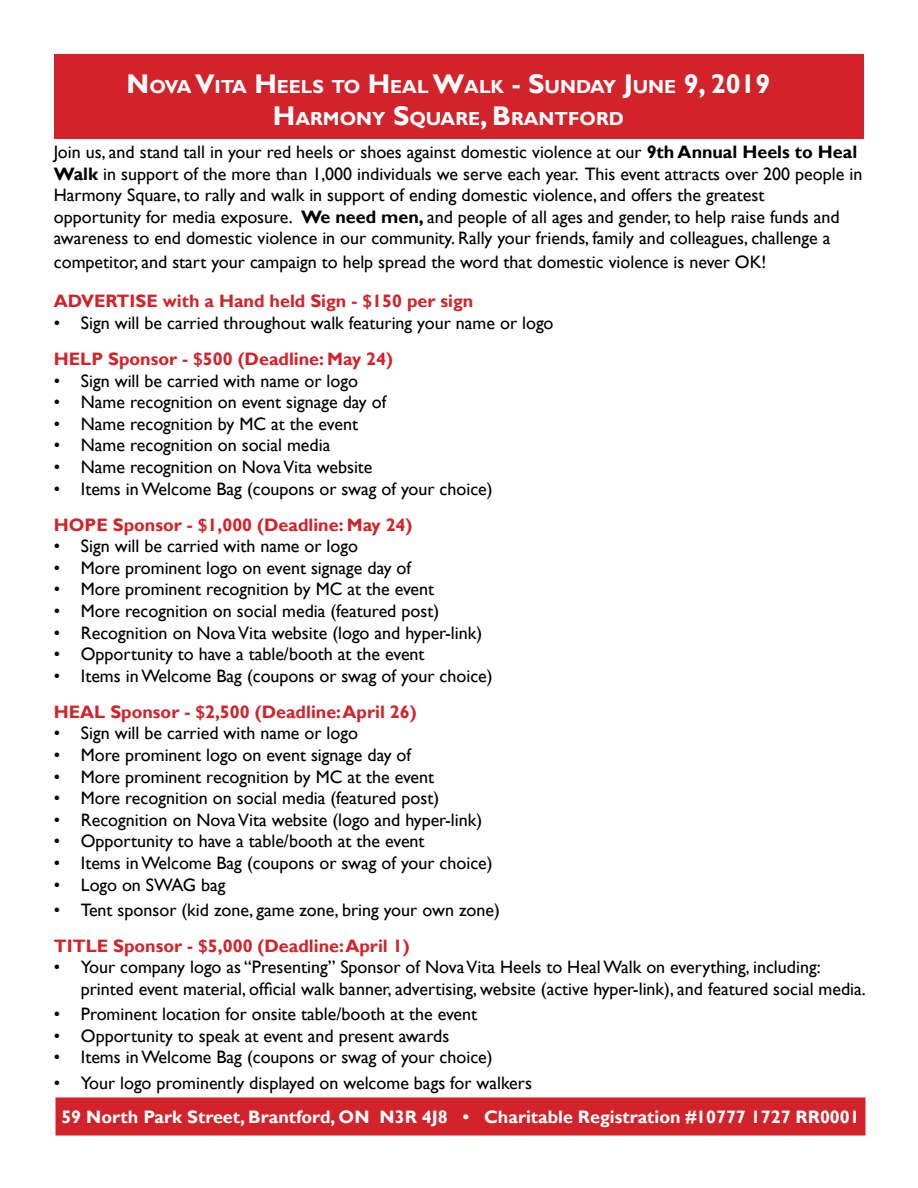
<style>
.page{position:relative;width:918px;height:1188px;background:#fff}
.page>*{position:absolute;margin:0;border:0;box-sizing:border-box;transform-origin:0 0}
.t1{font:700 18.9px/32.4px "Gill Sans";color:#fff;text-align:center}
.t2{font:18px/21.6px "Gill Sans";color:#000}
.t3{font:700 18px "Gill Sans";color:#d2232a}
.t4{font:700 18px "Gill Sans";color:#fff}
.s1{font-size:27px}
.s2{font-weight:700}
</style>
<div class="page">
<div style="left:54px;top:54px;width:810px;height:85px;background:#d2232a"></div>
<div style="left:56px;top:1098px;width:809px;height:37px;background:#d2232a"></div>
<div style="left:56px;top:1097px;width:810px;height:39px;border:2px solid #d2232a"></div>
<p class="t1" style="left:127px;top:71px;width:645px"><span class="s1">N</span> OVA <span class="s1">V</span>ITA <span class="s1">H</span> EELS TO <span class="s1">H</span> EAL <span class="s1">W</span>ALK <span class="s1">- S</span>UNDAY <span class="s1">J</span>UNE <span class="s1">9, 2019<br>H</span>ARMONY <span class="s1">S</span>QUARE<span class="s1">, B</span>RANTFORD</p>
<p class="t2" style="left:54px;top:141px;width:810px">Join us, and stand tall in your red heels or shoes against domestic violence at our <span class="s2">9th Annual Heels to Heal Walk</span> in support of the more than 1,000 individuals we serve each year. This event attracts over 200 people in Harmony Square, to rally and walk in support of ending domestic violence, and offers the greatest<br>opportunity for media exposure. <span class="s2">We need men,</span> and people of all ages and gender, to help raise funds and awareness to end domestic violence in our community. Rally your friends, family and colleagues, challenge a</p>
<p class="t2" style="left:54px;top:251px;width:714px">competitor, and start your campaign to help spread the word that domestic violence is never OK!</p>
<p class="t3" style="left:54px;top:290px;width:421px">ADVERTISE with a Hand held Sign - $150 per sign</p>
<p class="t2" style="left:54px;top:312px;width:501px">• Sign will be carried throughout walk featuring your name or logo</p>
<p class="t3" style="left:54px;top:348px;width:341px">HELP Sponsor - $500 (Deadline: May 24)</p>
<p class="t2" style="left:54px;top:370px;width:306px">• Sign will be carried with name or logo</p>
<p class="t2" style="left:54px;top:392px;width:334px">• Name recognition on event signage day of</p>
<p class="t2" style="left:54px;top:413px;width:306px">• Name recognition by MC at the event</p>
<p class="t2" style="left:54px;top:435px;width:278px">• Name recognition on social media</p>
<p class="t2" style="left:54px;top:456px;width:320px">• Name recognition on Nova Vita website</p>
<p class="t2" style="left:54px;top:478px;width:440px">• Items in Welcome Bag (coupons or swag of your choice)</p>
<p class="t3" style="left:54px;top:514px;width:360px">HOPE Sponsor - $1,000 (Deadline: May 24)</p>
<p class="t2" style="left:54px;top:536px;width:306px">• Sign will be carried with name or logo</p>
<p class="t2" style="left:54px;top:557px;width:359px">• More prominent logo on event signage day of</p>
<p class="t2" style="left:54px;top:579px;width:382px">• More prominent recognition by MC at the event</p>
<p class="t2" style="left:54px;top:600px;width:387px">• More recognition on social media (featured post)</p>
<p class="t2" style="left:54px;top:622px;width:430px">• Recognition on Nova Vita website (logo and hyper-link)</p>
<p class="t2" style="left:54px;top:644px;width:372px">• Opportunity to have a table/booth at the event</p>
<p class="t2" style="left:54px;top:665px;width:440px">• Items in Welcome Bag (coupons or swag of your choice)</p>
<p class="t3" style="left:54px;top:701px;width:364px">HEAL Sponsor - $2,500 (Deadline: April 26)</p>
<p class="t2" style="left:54px;top:723px;width:306px">• Sign will be carried with name or logo</p>
<p class="t2" style="left:54px;top:744px;width:359px">• More prominent logo on event signage day of</p>
<p class="t2" style="left:54px;top:766px;width:382px">• More prominent recognition by MC at the event</p>
<p class="t2" style="left:54px;top:788px;width:387px">• More recognition on social media (featured post)</p>
<p class="t2" style="left:54px;top:809px;width:430px">• Recognition on Nova Vita website (logo and hyper-link)</p>
<p class="t2" style="left:54px;top:831px;width:372px">• Opportunity to have a table/booth at the event</p>
<p class="t2" style="left:54px;top:852px;width:440px">• Items in Welcome Bag (coupons or swag of your choice)</p>
<p class="t2" style="left:54px;top:874px;width:173px">• Logo on SWAG bag</p>
<p class="t2" style="left:54px;top:899px;width:448px">• Tent sponsor (kid zone, game zone, bring your own zone)</p>
<p class="t3" style="left:54px;top:935px;width:357px">TITLE Sponsor - $5,000 (Deadline: April 1)</p>
<p class="t2" style="left:81px;top:957px;width:787px;text-indent:-27px">• Your company logo as “Presenting” Sponsor of Nova Vita Heels to Heal Walk on everything, including: printed event material, official walk banner, advertising, website (active hyper-link), and featured social media.</p>
<p class="t2" style="left:54px;top:1004px;width:425px">• Prominent location for onsite table/booth at the event</p>
<p class="t2" style="left:54px;top:1025px;width:397px">• Opportunity to speak at event and present awards</p>
<p class="t2" style="left:54px;top:1047px;width:440px">• Items in Welcome Bag (coupons or swag of your choice)</p>
<p class="t2" style="left:54px;top:1072px;width:480px">• Your logo prominently displayed on welcome bags for walkers</p>
<p class="t4" style="left:61px;top:1106px;width:800px">59 North Park Street, Brantford, ON N3R 4J8 • Charitable Registration #10777 1727 RR0001</p>
</div>
